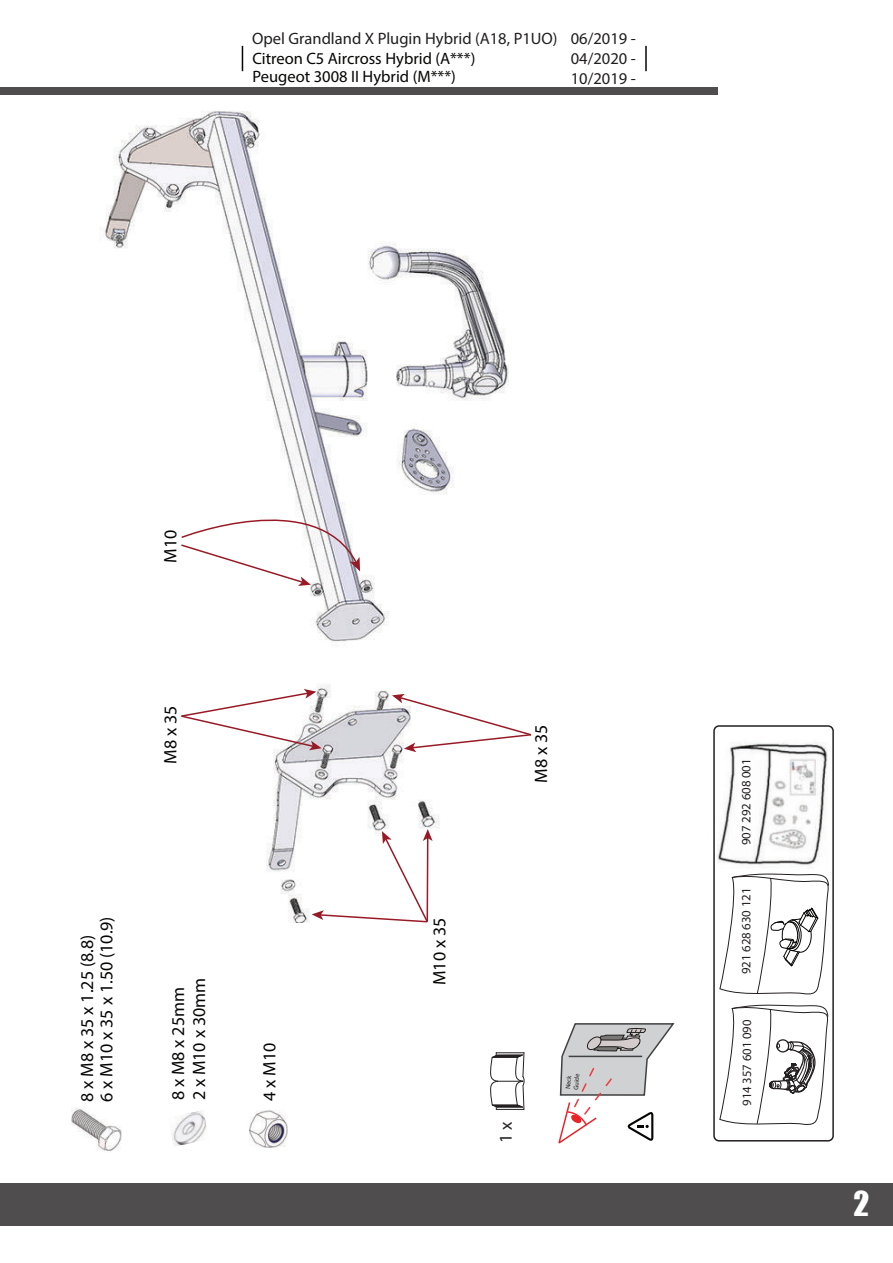
<style>
.page{position:relative;width:893px;height:1263px;background:#fff}
.page>*{position:absolute;margin:0;border:0;box-sizing:border-box;transform-origin:0 0}
.t1{font:31.5px "Impact";color:#fff}
.t2{font:18px "Myriad Pro";color:#050504}
.t3{font:18px "Myriad Pro";color:#231f20}
.t4{font:16.5px/19.8px "Myriad Pro";color:#211e1e;text-align:justify}
.t5{font:16.5px/18.8px "Myriad Pro";color:#050504}
.t6{font:12.75px "Myriad Pro";color:#231f20}
.t7{font:6.6px/7.9px "Myriad Pro";color:#201d1e}
</style>
<div class="page">
<div style="left:0;top:1183px;width:893px;height:43px;background:#4f4d4d"></div>
<div style="left:0;top:87px;width:717px;height:7px;background:#4f4d4d"></div>
<svg style="left:558px;top:1023px;width:117px;height:121px"></svg>
<svg style="left:490px;top:1052px;width:35px;height:58px"></svg>
<img style="left:72px;top:1108px;width:50px;height:43px">
<img style="left:171px;top:1111px;width:36px;height:35px">
<img style="left:250px;top:1110px;width:38px;height:37px">
<svg style="left:242px;top:46px;width:1px;height:25px"></svg>
<hr style="left:645px;top:46px;width:2px;height:25px;background:#050504">
<img style="left:100px;top:110px;width:409px;height:812px">
<img style="left:717px;top:742px;width:111px;height:125px">
<div style="left:713px;top:725px;width:121px;height:416px;border:2px solid #231f20;border-radius:5px"></div>
<svg style="left:719px;top:871px;width:115px;height:257px"></svg>
<svg style="left:180px;top:689px;width:142px;height:61px"></svg>
<svg style="left:312px;top:829px;width:121px;height:94px"></svg>
<svg style="left:392px;top:694px;width:140px;height:58px"></svg>
<svg style="left:180px;top:485px;width:180px;height:101px"></svg>
<p class="t4" style="left:252px;top:30px;width:307px">Opel Grandland X Plugin Hybrid (A18, P1UO)</p>
<p class="t5" style="left:252px;top:50px;width:224px">Citreon C5 Aircross Hybrid (A***)<br>Peugeot 3008 II Hybrid (M***)</p>
<p class="t4" style="left:571px;top:30px;width:67px">06/2019 - 04/2020 - 10/2019 -</p>
<p class="t2" style="left:164px;top:563px;width:34px;rotate:-90deg">M10</p>
<p class="t2" style="left:164px;top:764px;width:60px;rotate:-90deg">M8 x 35</p>
<p class="t2" style="left:100px;top:1102px;width:187px;rotate:-90deg">6 x M10 x 35 x 1.50 (10.9)</p>
<p class="t2" style="left:80px;top:1102px;width:168px;rotate:-90deg">8 x M8 x 35 x 1.25 (8.8)</p>
<p class="t2" style="left:171px;top:1100px;width:115px;rotate:-90deg">8 x M8 x 25mm</p>
<p class="t2" style="left:192px;top:1100px;width:124px;rotate:-90deg">2 x M10 x 30mm</p>
<p class="t2" style="left:263px;top:1101px;width:60px;rotate:-90deg">4 x M10</p>
<p class="t2" style="left:534px;top:783px;width:60px;rotate:-90deg">M8 x 35</p>
<p class="t2" style="left:433px;top:985px;width:69px;rotate:-90deg">M10 x 35</p>
<p class="t3" style="left:499px;top:1143px;width:23px;rotate:-90deg">1 x</p>
<p class="t7" style="left:565px;top:1089px;width:18px;rotate:-85deg">Neck<br>Guide</p>
<p class="t6" style="left:742px;top:845px;width:88px;rotate:-90deg">907 292 608 001</p>
<p class="t6" style="left:742px;top:974px;width:88px;rotate:-90deg">921 628 630 121</p>
<p class="t6" style="left:742px;top:1106px;width:88px;rotate:-90deg">914 357 601 090</p>
<h1 class="t1" style="left:853px;top:1186px;width:17px">2</h1>
</div>
